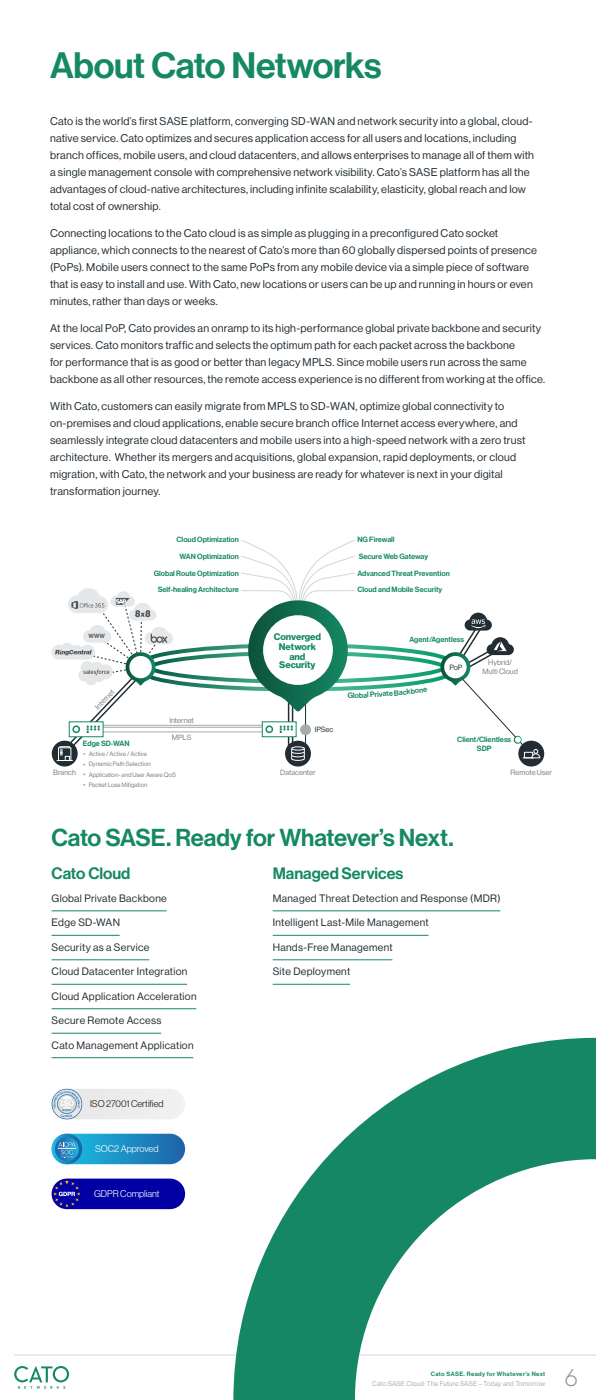
<style>
.page{position:relative;width:596px;height:1400px;background:#fff}
.page>*{position:absolute;margin:0;border:0;box-sizing:border-box;transform-origin:0 0}
.t1{font:500 36px "Neue Haas Grotesk Display";letter-spacing:-.01em;color:#158864}
.t2{font:500 24px "Neue Haas Grotesk Display";letter-spacing:-.005em;color:#158864}
.t3{font:300 24px "Gilroy";color:#919599}
.t4{font:500 16.2px "Neue Haas Grotesk Display";color:#158864}
.t5{font:11px/17px "Neue Haas Grotesk Display";letter-spacing:.02em;color:#222c33}
.t6{font:10.5px "Neue Haas Grotesk Display";letter-spacing:.03em;color:#222c33}
.t7{font:9.5px/9.8px "N Haas Grotesk DS Pro 75 Bd";color:#158864;text-align:center}
.t8{font:9.5px "N Haas Grotesk DS Pro 45 Lt";color:#fff}
.t9{font:9.5px "N Haas Grotesk DS Pro 45 Lt";color:#1a1a1a}
.t10{font:7.5px/9px "N Haas Grotesk DS Pro 65 Md";color:#158864;text-align:center}
.t11{font:7.5px/16.5px "N Haas Grotesk DS Pro 55 Rg";color:#7a8085;text-align:center}
.t12{font:7.5px "N Haas Grotesk DS Pro 55 Rg";color:#222c33}
.t13{font:300 6.8px "Neue Haas Grotesk Display";letter-spacing:.04em;color:#919599}
.t14{font:6.2px/10.2px "N Haas Grotesk DS Pro 55 Rg";color:#7a8085}
.t15{font:500 6.1px "Neue Haas Grotesk Display";letter-spacing:.055em;color:#158864}
.t16{font:6px "N Haas Grotesk DS Pro 65 Md";color:#4e565c}
.t17{font:500 3.2px "Neue Haas Grotesk Display";letter-spacing:-.005em;color:#216fb5}
</style>
<div class="page">
<hr style="left:14px;top:1355px;width:581px;height:1px;background:#d3d5d6">
<svg style="left:14px;top:1366px;width:55px;height:23px"></svg>
<svg style="left:233px;top:1038px;width:362px;height:362px"></svg>
<div style="left:518px;top:741px;width:26px;height:26px;background:#222c33;border-radius:50%"></div>
<hr style="left:52px;top:911px;width:114px;height:1px;background:#158864">
<hr style="left:52px;top:935px;width:68px;height:1px;background:#158864">
<hr style="left:52px;top:960px;width:97px;height:1px;background:#158864">
<hr style="left:52px;top:984px;width:135px;height:1px;background:#158864">
<hr style="left:52px;top:1008px;width:144px;height:1px;background:#158864">
<hr style="left:52px;top:1033px;width:109px;height:1px;background:#158864">
<hr style="left:52px;top:1057px;width:141px;height:1px;background:#158864">
<hr style="left:272px;top:911px;width:228px;height:1px;background:#158864">
<hr style="left:272px;top:935px;width:156px;height:1px;background:#158864">
<hr style="left:272px;top:960px;width:120px;height:1px;background:#158864">
<hr style="left:272px;top:984px;width:78px;height:1px;background:#158864">
<div style="left:52px;top:1179px;width:133px;height:30px;background:#0100a4;border-radius:15px"></div>
<svg style="left:52px;top:1179px;width:29px;height:30px"></svg>
<svg style="left:52px;top:1134px;width:133px;height:30px;background:#1d8bc2"></svg>
<svg style="left:52px;top:1134px;width:30px;height:30px"></svg>
<div style="left:55px;top:1137px;width:24px;height:24px;background:#1d81bc;border-radius:12px"></div>
<div style="left:55px;top:1137px;width:24px;height:24px;background:linear-gradient(to right,#225da7,#1baad7);border-radius:50%"></div>
<svg style="left:58px;top:1142px;width:18px;height:16px"></svg>
<svg style="left:51px;top:539px;width:489px;height:227px"></svg>
<svg style="left:52px;top:1089px;width:133px;height:30px"></svg>
<h1 class="t1" style="left:50px;top:44px;width:333px">About Cato Networks</h1>
<p class="t5" style="left:50px;top:113px;width:483px">Cato is the world s’ first SASE platform, converging SD-WAN and network security into a global, cloud-</p>
<p class="t5" style="left:50px;top:147px;width:485px">branch offices, mobile users, and cloud datacenters, and allows enterprises to manage all of them with a single management console with comprehensive network visibility. Catos’ SASE platform has all the advantages of cloud-native architectures, including infinite scalability, elasticity, global reach and low total cost of ownership.</p>
<p class="t5" style="left:50px;top:225px;width:488px">Connecting locations to the Cato cloud is as simple as plugging in a preconfigured Cato socket appliance, which connects to the nearest of Catos’ more than 60 globally dispersed points of presence (PoPs .) Mobile users connect to the same PoPs from any mobile device via a simple piece of software that is easy to install and use. With Cato, new locations or users can be up and running in hours or even minutes, rather than days or weeks.</p>
<p class="t5" style="left:50px;top:320px;width:496px">At the local PoP, Cato provides an onramp to its high-performance global private backbone and security services. Cato monitors traffic and selects the optimum path for each packet across the backbone<br>for performance that is as good or better than legacy MPLS. Since mobile users run across the same backbone as all other resources, the remote access experience is no different from working at the office.</p>
<p class="t5" style="left:50px;top:398px;width:476px">With Cato, customers can easily migrate from MPLS to SD-WAN, optimize global connectivity to on-premises and cloud applications, enable secure branch office Internet access everywhere, and seamlessly integrate cloud datacenters and mobile users into a high-speed network with a zero trust architecture. Whether its mergers and acquisitions, global expansion, rapid deployments, or cloud migration, with Cato, the network and your business are ready for whatever is next in your digital transformation journey.</p>
<p class="t5" style="left:50px;top:130px;width:467px">native service. Cato optimizes and secures application access for all users and locations, including</p>
<p class="t10" style="left:176px;top:535px;width:64px">Cloud Optimization</p>
<p class="t10" style="left:179px;top:552px;width:61px">WAN Optimization</p>
<p class="t10" style="left:154px;top:569px;width:87px">Global Route Optimization</p>
<p class="t10" style="left:158px;top:585px;width:83px">Self-healing Architecture</p>
<p class="t10" style="left:357px;top:535px;width:39px">NG Firewall</p>
<p class="t10" style="left:358px;top:552px;width:71px">Secure Web Gateway</p>
<p class="t10" style="left:357px;top:569px;width:94px">Advanced Threat Prevention</p>
<p class="t10" style="left:357px;top:585px;width:86px">Cloud and Mobile Security</p>
<p class="t16" style="left:88px;top:632px;width:18px">WWW</p>
<p class="t7" style="left:273px;top:632px;width:49px">Converged<br>Network and</p>
<p class="t7" style="left:279px;top:660px;width:38px">Security</p>
<p class="t10" style="left:409px;top:635px;width:56px">Agent/Agentless</p>
<p class="t12" style="left:449px;top:663px;width:14px">PoP</p>
<p class="t11" style="left:482px;top:658px;width:37px;line-height:9px">Hybrid/<br>Multi Cloud</p>
<p class="t11" style="left:90px;top:702px;width:26px;rotate:-46deg">Internet</p>
<p class="t10" style="left:369px;top:690px;width:18px;rotate:-4deg">Priva</p>
<p class="t10" style="left:352px;top:691px;width:17px;rotate:-3deg">lobal</p>
<p class="t11" style="left:169px;top:712px;width:26px">Internet<br>MPLS</p>
<p class="t10" style="left:83px;top:739px;width:48px">Edge SD-WAN</p>
<p class="t14" style="left:89px;top:749px;width:89px">Active / Active / Active<br>Dynamic Path Selection<br>Application- and User Aware QoS<br>Packet Loss Mitigation</p>
<p class="t11" style="left:53px;top:764px;width:24px">Branch</p>
<p class="t12" style="left:314px;top:725px;width:20px">IPSec</p>
<p class="t11" style="left:280px;top:764px;width:37px">Datacenter</p>
<p class="t10" style="left:457px;top:735px;width:55px">Client/Clientless<br>SDP</p>
<p class="t11" style="left:510px;top:764px;width:43px">Remote User</p>
<h2 class="t2" style="left:52px;top:823px;width:403px">Cato SASE. Ready for Whatever s’ Next.</h2>
<h3 class="t4" style="left:52px;top:864px;width:80px">Cato Cloud</h3>
<p class="t6" style="left:52px;top:892px;width:117px">Global Private Backbone</p>
<p class="t6" style="left:52px;top:917px;width:70px">Edge SD-WAN</p>
<p class="t6" style="left:52px;top:941px;width:99px">Security as a Service</p>
<p class="t6" style="left:52px;top:966px;width:137px">Cloud Datacenter Integration</p>
<p class="t6" style="left:52px;top:990px;width:146px">Cloud Application Acceleration</p>
<p class="t6" style="left:52px;top:1015px;width:111px">Secure Remote Access</p>
<p class="t6" style="left:52px;top:1039px;width:143px">Cato Management Application</p>
<p class="t17" style="left:63px;top:1108px;width:10px">27001</p>
<p class="t9" style="left:90px;top:1098px;width:75px">ISO27001Certified</p>
<p class="t8" style="left:95px;top:1143px;width:65px">SOC2Approved</p>
<p class="t8" style="left:94px;top:1188px;width:67px">GDPRCompliant</p>
<h3 class="t4" style="left:272px;top:864px;width:132px">Managed Services</h3>
<p class="t6" style="left:272px;top:892px;width:229px">Managed Threat Detection and Response (MDR(</p>
<p class="t6" style="left:272px;top:917px;width:157px">Intelligent Last-Mile Management</p>
<p class="t6" style="left:272px;top:941px;width:121px">Hands-Free Management</p>
<p class="t6" style="left:272px;top:966px;width:79px">Site Deployment</p>
<p class="t15" style="left:430px;top:1370px;width:116px">Cato SASE. Ready for Whatever s’ Next</p>
<h2 class="t3" style="left:564px;top:1363px;width:14px">6</h2>
<p class="t13" style="left:372px;top:1380px;width:174px">Cato SASE Cloud: The Future SASE – Today and Tomorrow</p>
</div>
